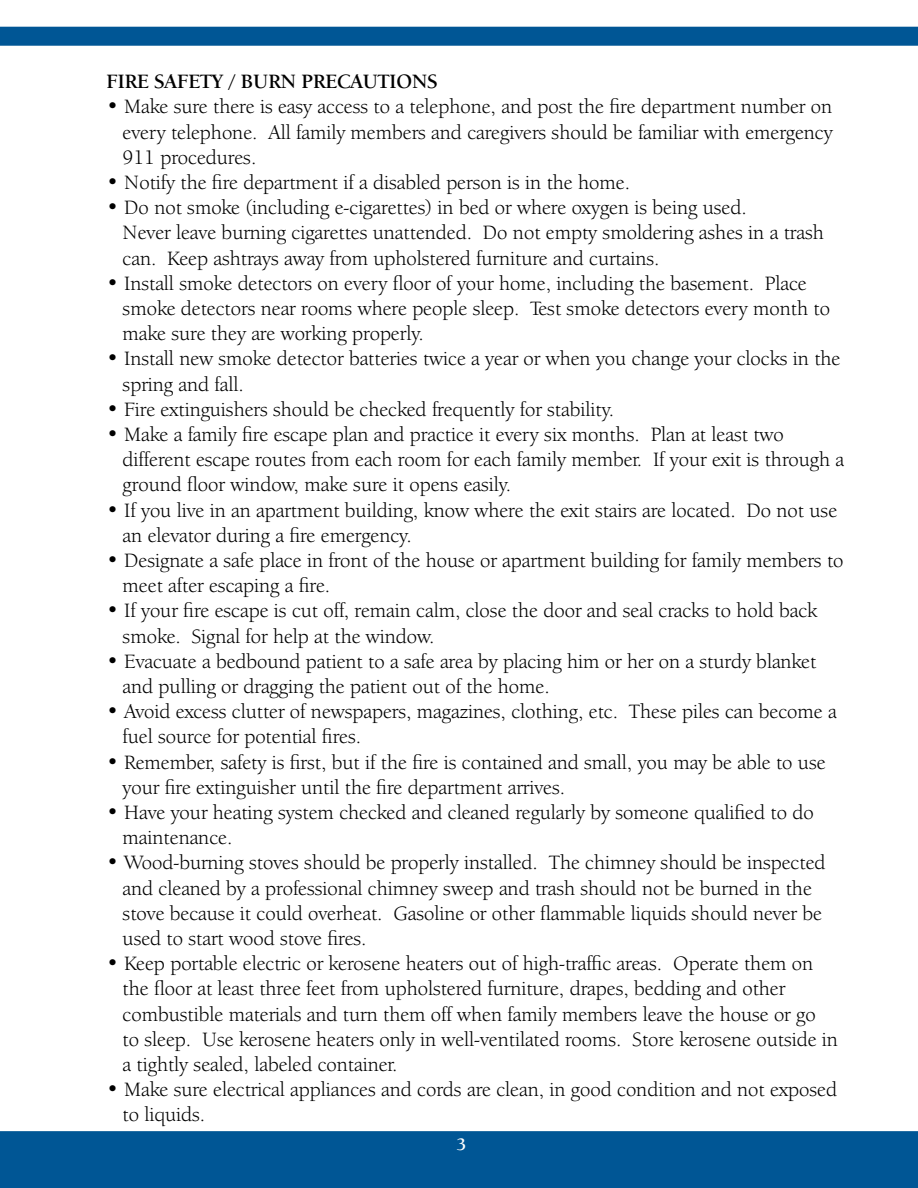
<style>
.page{position:relative;width:918px;height:1188px;background:#fff}
.page>*{position:absolute;margin:0;border:0;box-sizing:border-box;transform-origin:0 0}
.t1{font:21px/25.2px "Berkeley Oldstyle IT Cby BT";color:#000}
.t2{font:700 21px "Berkeley Oldstyle IT Cby BT";color:#000}
.t3{font:700 18px "Berkeley Oldstyle IT Cby BT";color:#fff}
</style>
<div class="page">
<div style="left:0;top:1131px;width:918px;height:57px;background:#005695"></div>
<div style="left:0;top:27px;width:918px;height:19px;background:#005695"></div>
<p class="t2" style="left:106px;top:69px;width:333px">FIRE SAFETY / BURN PRECAUTIONS</p>
<p class="t1" style="left:123px;top:94px;width:712px;text-align:justify;text-indent:-16px">• Make sure there is easy access to a telephone, and post the fire department number on every telephone. All family members and caregivers should be familiar with emergency 911 procedures.</p>
<p class="t1" style="left:106px;top:170px;width:525px">• Notify the fire department if a disabled person is in the home.</p>
<p class="t1" style="left:123px;top:195px;width:703px;text-indent:-16px">• Do not smoke (including e-cigarettes) in bed or where oxygen is being used.<br>Never leave burning cigarettes unattended. Do not empty smoldering ashes in a trash can. Keep ashtrays away from upholstered furniture and curtains.</p>
<p class="t1" style="left:123px;top:270px;width:709px;text-indent:-16px">• Install smoke detectors on every floor of your home, including the basement. Place smoke detectors near rooms where people sleep. Test smoke detectors every month to make sure they are working properly.</p>
<p class="t1" style="left:123px;top:346px;width:719px;text-indent:-16px">• Install new smoke detector batteries twice a year or when you change your clocks in the spring and fall.</p>
<p class="t1" style="left:106px;top:396px;width:509px">• Fire extinguishers should be checked frequently for stability.</p>
<p class="t1" style="left:123px;top:422px;width:723px;text-indent:-16px">• Make a family fire escape plan and practice it every six months. Plan at least two different escape routes from each room for each family member. If your exit is through a ground floor window, make sure it opens easily.</p>
<p class="t1" style="left:123px;top:497px;width:716px;text-indent:-16px">• If you live in an apartment building, know where the exit stairs are located. Do not use an elevator during a fire emergency.</p>
<p class="t1" style="left:123px;top:548px;width:722px;text-indent:-16px">• Designate a safe place in front of the house or apartment building for family members to meet after escaping a fire.</p>
<p class="t1" style="left:123px;top:598px;width:696px;text-indent:-16px">• If your fire escape is cut off, remain calm, close the door and seal cracks to hold back smoke. Signal for help at the window.</p>
<p class="t1" style="left:123px;top:648px;width:695px;text-indent:-16px">• Evacuate a bedbound patient to a safe area by placing him or her on a sturdy blanket and pulling or dragging the patient out of the home.</p>
<p class="t1" style="left:123px;top:699px;width:716px;text-indent:-16px">• Avoid excess clutter of newspapers, magazines, clothing, etc. These piles can become a fuel source for potential fires.</p>
<p class="t1" style="left:123px;top:749px;width:704px;text-indent:-16px">• Remember, safety is first, but if the fire is contained and small, you may be able to use your fire extinguisher until the fire department arrives.</p>
<p class="t1" style="left:123px;top:800px;width:693px;text-indent:-16px">• Have your heating system checked and cleaned regularly by someone qualified to do maintenance.</p>
<p class="t1" style="left:123px;top:850px;width:704px;text-indent:-16px">• Wood-burning stoves should be properly installed. The chimney should be inspected and cleaned by a professional chimney sweep and trash should not be burned in the stove because it could overheat. Gasoline or other flammable liquids should never be used to start wood stove fires.</p>
<p class="t1" style="left:123px;top:951px;width:717px;text-indent:-16px">• Keep portable electric or kerosene heaters out of high-traffic areas. Operate them on the floor at least three feet from upholstered furniture, drapes, bedding and other combustible materials and turn them off when family members leave the house or go<br>to sleep. Use kerosene heaters only in well-ventilated rooms. Store kerosene outside in a tightly sealed, labeled container.</p>
<p class="t1" style="left:123px;top:1077px;width:716px;text-indent:-16px">• Make sure electrical appliances and cords are clean, in good condition and not exposed to liquids.</p>
<p class="t3" style="left:457px;top:1133px;width:11px">3</p>
</div>
